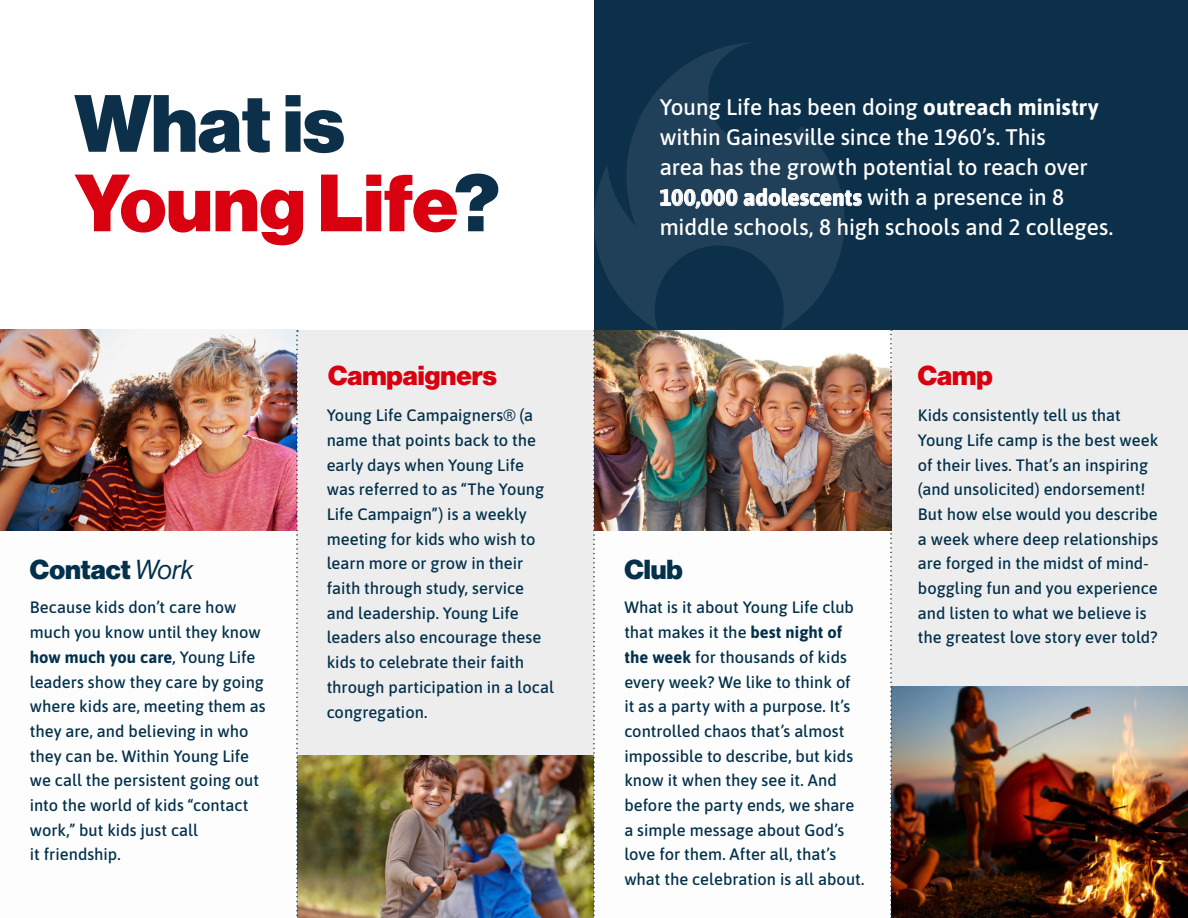
<style>
.page{position:relative;width:1188px;height:918px;background:#fff}
.page>*{position:absolute;margin:0;border:0;box-sizing:border-box;transform-origin:0 0}
.t1{font:79.2px/79.5px "N Haas Grotesk DS Pro 95 Blk";color:#d9000f}
.H5_Milo_ExBld_Caps{font:26.85px "N Haas Grotesk DS Pro 95 Blk";color:#03314c}
.H5_Milo_ExBld_Caps-2{font:26.85px "N Haas Grotesk DS Pro 95 Blk";color:#d9000f}
.Body_Milo{font:500 22.5px/30px "Asap";letter-spacing:-.005em;color:#fff}
.Body_Milo-2{font:500 16.5px/24.8px "Asap";color:#03314c}
.s1{color:#0d304a}
.s2{font-family:"N Haas Grotesk DS Pro 56 It"}
.s3{font-weight:700}
</style>
<div class="page">
<div style="left:594px;top:0;width:594px;height:330px;background:#0d304a"></div>
<svg style="left:594px;top:43px;width:250px;height:287px;fill:#1f4058"></svg>
<div style="left:297px;top:330px;width:297px;height:588px;background:#ededed"></div>
<div style="left:891px;top:330px;width:297px;height:588px;background:#ededed"></div>
<img style="left:0;top:329px;width:296px;height:202px">
<img style="left:595px;top:330px;width:295px;height:201px">
<img style="left:298px;top:755px;width:295px;height:163px">
<img style="left:892px;top:687px;width:296px;height:231px">
<svg style="left:296px;top:330px;width:2px;height:588px"></svg>
<svg style="left:593px;top:330px;width:2px;height:588px"></svg>
<svg style="left:890px;top:330px;width:2px;height:588px"></svg>
<h1 class="t1" style="left:75px;top:85px;width:427px"><span class="s1">What is<br></span>Young Life<span class="s1">?</span></h1>
<p class="H5_Milo_ExBld_Caps" style="left:30px;top:554px;width:165px">Contact <span class="s2">Work</span></p>
<p class="Body_Milo-2" style="left:30px;top:594px;width:238px">Because kids don’t care how much you know until they know <span class="s3">how much you care</span>, Young Life leaders show they care by going where kids are, meeting them as they are, and believing in who they can be. Within Young Life we call the persistent going out into the world of kids “contact work,” but kids just call<br>it friendship.</p>
<p class="H5_Milo_ExBld_Caps-2" style="left:328px;top:359px;width:170px">Campaigners</p>
<p class="Body_Milo-2" style="left:327px;top:402px;width:229px">Young Life Campaigners® (a name that points back to the early days when Young Life was referred to as “The Young<br>Life Campaign”) is a weekly meeting for kids who wish to learn more or grow in their faith through study, service and leadership. Young Life leaders also encourage these kids to celebrate their faith through participation in a local congregation.</p>
<p class="Body_Milo" style="left:660px;top:91px;width:455px">Young Life has been doing <span class="s3">outreach ministry </span>within Gainesville since the 1960’s. This<br>area has the growth potential to reach over <span class="s3">100,000 adolescents</span> with a presence in 8 middle schools, 8 high schools and 2 colleges.</p>
<p class="H5_Milo_ExBld_Caps" style="left:624px;top:554px;width:60px">Club</p>
<p class="Body_Milo-2" style="left:624px;top:594px;width:242px">What is it about Young Life club that makes it the <span class="s3">best night of the week</span> for thousands of kids every week? We like to think of it as a party with a purpose. It’s controlled chaos that’s almost impossible to describe, but kids know it when they see it. And before the party ends, we share a simple message about God’s love for them. After all, that’s what the celebration is all about.</p>
<p class="H5_Milo_ExBld_Caps-2" style="left:918px;top:359px;width:76px">Camp</p>
<p class="Body_Milo-2" style="left:918px;top:402px;width:242px">Kids consistently tell us that<br>Young Life camp is the best week of their lives. That’s an inspiring (and unsolicited) endorsement!<br>But how else would you describe a week where deep relationships are forged in the midst of mind&shy;boggling fun and you experience and listen to what we believe is the greatest love story ever told?</p>
</div>
